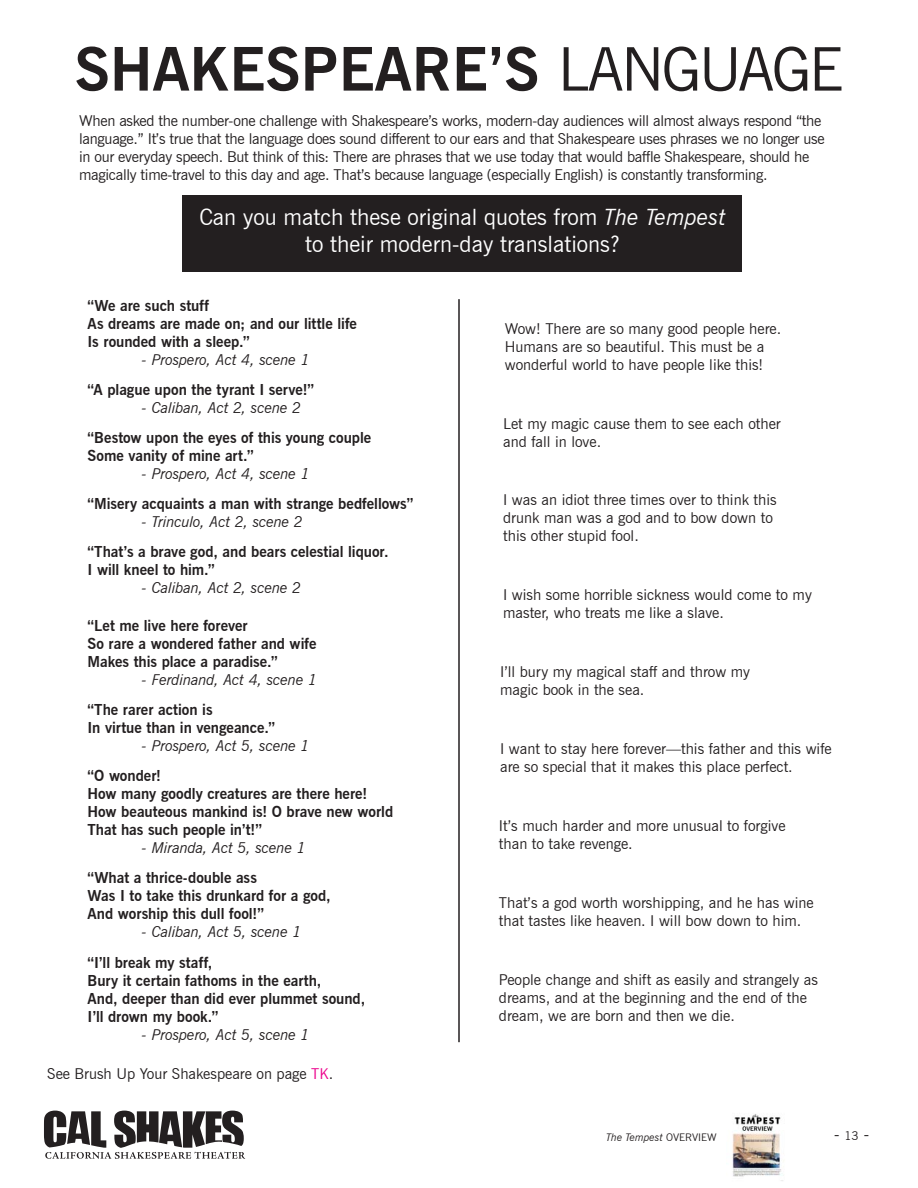
<style>
.page{position:relative;width:918px;height:1188px;background:#fff}
.page>*{position:absolute;margin:0;border:0;box-sizing:border-box;transform-origin:0 0}
.t1{font:700 60px "News Gothic BT";color:#231f20}
.t2{font:22.5px/27px "News Gothic BT";color:#fff;text-align:center}
.t3{font:16.5px "News Gothic BT";color:#231f20}
.t4{font:15px/18px "News Gothic BT";color:#231f20}
.ps_beyond{font:700 15px/18px "News Gothic BT";color:#231f20}
.t5{font:15px/18px "News Gothic BT";letter-spacing:-.02em;color:#231f20}
.AV_small_quote_attri{font:italic 15px "News Gothic BT";letter-spacing:-.01em;color:#231f20}
.t6{font:italic 10.5px "News Gothic BT";color:#231f20}
.s1{font-weight:400}
.s2{font-style:italic}
.s3{color:#ec008c}
.s4{font-style:normal}
.s5{font-size:12px}
</style>
<div class="page">
<svg style="left:44px;top:1111px;width:201px;height:48px"></svg>
<div style="left:182px;top:195px;width:560px;height:77px;background:#231f20"></div>
<hr style="left:458px;top:299px;width:2px;height:743px;background:#231f20">
<img style="left:732px;top:1114px;width:51px;height:67px">
<p class="t1" style="left:75px;top:33px;width:770px">SHAKESPEARE’S <span class="s1">LANGUAGE</span></p>
<p class="t5" style="left:79px;top:111px;width:747px">When asked the number-one challenge with Shakespeare’s works, modern-day audiences will almost always respond “the language.” It’s true that the language does sound different to our ears and that Shakespeare uses phrases we no longer use in our everyday speech. But think of this: There are phrases that we use today that would baffle Shakespeare, should he magically time-travel to this day and age. That’s because language (especially English) is constantly transforming.</p>
<p class="t2" style="left:199px;top:204px;width:528px">Can you match these original quotes from <span class="s2">The Tempest </span>to their modern-day translations?</p>
<p class="ps_beyond" style="left:88px;top:296px;width:123px">“We are such stuff</p>
<p class="ps_beyond" style="left:88px;top:314px;width:271px">As dreams are made on; and our little life</p>
<p class="ps_beyond" style="left:88px;top:332px;width:164px">Is rounded with a sleep.”</p>
<p class="AV_small_quote_attri" style="left:142px;top:350px;width:170px">- Prospero, Act 4, scene 1</p>
<p class="ps_beyond" style="left:88px;top:380px;width:228px">“A plague upon the tyrant I serve!”</p>
<p class="AV_small_quote_attri" style="left:142px;top:398px;width:161px">- Caliban, Act 2, scene 2</p>
<p class="ps_beyond" style="left:88px;top:429px;width:285px">“Bestow upon the eyes of this young couple</p>
<p class="ps_beyond" style="left:88px;top:447px;width:168px">Some vanity of mine art.”</p>
<p class="AV_small_quote_attri" style="left:142px;top:465px;width:170px">- Prospero, Act 4, scene 1</p>
<p class="ps_beyond" style="left:88px;top:495px;width:327px">“Misery acquaints a man with strange bedfellows”</p>
<p class="AV_small_quote_attri" style="left:142px;top:513px;width:163px">- Trinculo, Act 2, scene 2</p>
<p class="ps_beyond" style="left:88px;top:543px;width:302px">“That’s a brave god, and bears celestial liquor.<br>I will kneel to him.”</p>
<p class="AV_small_quote_attri" style="left:142px;top:579px;width:161px">- Caliban, Act 2, scene 2</p>
<p class="ps_beyond" style="left:88px;top:616px;width:162px">“Let me live here forever</p>
<p class="ps_beyond" style="left:88px;top:634px;width:231px">So rare a wondered father and wife</p>
<p class="ps_beyond" style="left:88px;top:652px;width:192px">Makes this place a paradise.”</p>
<p class="AV_small_quote_attri" style="left:142px;top:670px;width:177px">- Ferdinand, Act 4, scene 1</p>
<p class="ps_beyond" style="left:88px;top:701px;width:127px">“The rarer action is</p>
<p class="ps_beyond" style="left:88px;top:719px;width:189px">In virtue than in vengeance.”</p>
<p class="AV_small_quote_attri" style="left:142px;top:737px;width:170px">- Prospero, Act 5, scene 1</p>
<p class="ps_beyond" style="left:88px;top:767px;width:75px">“O wonder!</p>
<p class="ps_beyond" style="left:88px;top:785px;width:281px">How many goodly creatures are there here!</p>
<p class="ps_beyond" style="left:88px;top:803px;width:307px">How beauteous mankind is! O brave new world</p>
<p class="ps_beyond" style="left:88px;top:821px;width:176px">That has such people in’t!”</p>
<p class="AV_small_quote_attri" style="left:142px;top:839px;width:166px">- Miranda, Act 5, scene 1</p>
<p class="ps_beyond" style="left:88px;top:869px;width:171px">“What a thrice-double ass</p>
<p class="ps_beyond" style="left:88px;top:887px;width:245px">Was I to take this drunkard for a god,</p>
<p class="ps_beyond" style="left:88px;top:905px;width:178px">And worship this dull fool!”</p>
<p class="AV_small_quote_attri" style="left:142px;top:923px;width:161px">- Caliban, Act 5, scene 1</p>
<p class="ps_beyond" style="left:88px;top:953px;width:126px">“I’ll break my staff,</p>
<p class="ps_beyond" style="left:88px;top:971px;width:235px">Bury it certain fathoms in the earth,</p>
<p class="ps_beyond" style="left:88px;top:989px;width:279px">And, deeper than did ever plummet sound,</p>
<p class="ps_beyond" style="left:88px;top:1007px;width:132px">I’ll drown my book.”</p>
<p class="AV_small_quote_attri" style="left:142px;top:1025px;width:170px">- Prospero, Act 5, scene 1</p>
<p class="t4" style="left:47px;top:1065px;width:288px">See Brush Up Your Shakespeare on page <span class="s3">TK</span>.</p>
<p class="t4" style="left:505px;top:319px;width:278px">Wow! There are so many good people here.<br>Humans are so beautiful. This must be a wonderful world to have people like this!</p>
<p class="t4" style="left:503px;top:414px;width:279px">Let my magic cause them to see each other and fall in love.</p>
<p class="t4" style="left:503px;top:491px;width:275px">I was an idiot three times over to think this drunk man was a god and to bow down to this other stupid fool.</p>
<p class="t4" style="left:503px;top:586px;width:310px">I wish some horrible sickness would come to my master, who treats me like a slave.</p>
<p class="t4" style="left:500px;top:663px;width:252px">I’ll bury my magical staff and throw my magic book in the sea.</p>
<p class="t4" style="left:500px;top:740px;width:333px">I want to stay here forever—this father and this wife are so special that it makes this place perfect.</p>
<p class="t4" style="left:499px;top:817px;width:288px">It’s much harder and more unusual to forgive than to take revenge.</p>
<p class="t4" style="left:499px;top:894px;width:316px">That’s a god worth worshipping, and he has wine that tastes like heaven. I will bow down to him.</p>
<p class="t4" style="left:499px;top:970px;width:321px">People change and shift as easily and strangely as dreams, and at the beginning and the end of the dream, we are born and then we die.</p>
<p class="t6" style="left:606px;top:1131px;width:112px">The Tempest <span class="s4">OVERVIEW</span></p>
<p class="t3" style="left:834px;top:1124px;width:37px">- <span class="s5">13</span> -</p>
</div>
